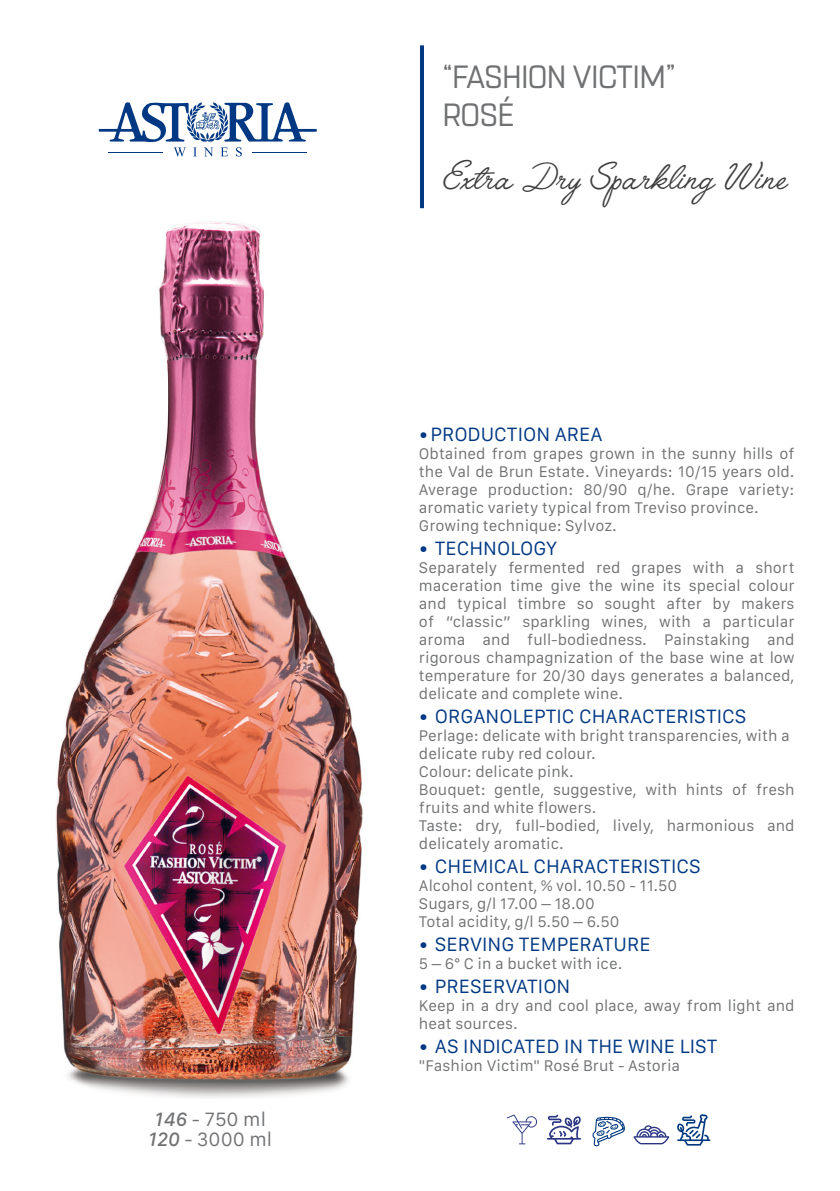
<style>
.page{position:relative;width:840px;height:1191px;background:#fff}
.page>*{position:absolute;margin:0;border:0;box-sizing:border-box;transform-origin:0 0}
.corsivo{font:48px "Angelface";color:#3e3e40}
.NOME_VINO{font:32px "Rohn";color:#707173}
.t1{font:20px "San Francisco Text";color:#003883}
.ml_vini{font:20px "San Francisco Text";color:#707173}
.testo_2{font:16px/18px "San Francisco Text";color:#707173}
.s1{font-weight:500;font-style:italic}
</style>
<div class="page">
<svg style="left:99px;top:102px;width:217px;height:54px"></svg>
<hr style="left:420px;top:45px;width:4px;height:163px;background:#003883">
<img style="left:56px;top:221px;width:307px;height:877px">
<svg style="left:506px;top:1114px;width:31px;height:30px"></svg>
<svg style="left:547px;top:1114px;width:33px;height:30px"></svg>
<svg style="left:633px;top:1125px;width:36px;height:19px"></svg>
<svg style="left:592px;top:1116px;width:32px;height:30px"></svg>
<svg style="left:677px;top:1114px;width:33px;height:31px"></svg>
<p class="ml_vini" style="left:154px;top:1106px;width:113px"><span class="s1">146</span> - 750 ml</p>
<p class="ml_vini" style="left:148px;top:1126px;width:126px"><span class="s1">120</span> - 3000 ml</p>
<p class="NOME_VINO" style="left:442px;top:58px;width:234px">“FASHION VICTIM”</p>
<p class="NOME_VINO" style="left:442px;top:96px;width:73px">ROSÉ</p>
<p class="corsivo" style="left:442px;top:150px;width:346px">Extra Dry Sparkling Wine</p>
<p class="t1" style="left:419px;top:421px;width:185px">•PRODUCTION AREA</p>
<p class="testo_2" style="left:419px;top:446px;width:377px;text-align:justify">Obtained from grapes grown in the sunny hills of the Val de Brun Estate. Vineyards: 10/15 years old.<br>Average production: 80/90 q/he. Grape variety: aromatic variety typical from Treviso province.</p>
<p class="testo_2" style="left:419px;top:518px;width:199px">Growing technique: Sylvoz.</p>
<p class="t1" style="left:419px;top:535px;width:140px">• TECHNOLOGY</p>
<p class="testo_2" style="left:419px;top:560px;width:377px;text-align:justify">Separately fermented red grapes with a short maceration time give the wine its special colour and typical timbre so sought after by makers of “classic” sparkling wines, with a particular aroma and full-bodiedness. Painstaking and rigorous champagnization of the base wine at low temperature for 20/30 days generates a balanced, delicate and complete wine.</p>
<p class="t1" style="left:419px;top:703px;width:329px">• ORGANOLEPTIC CHARACTERISTICS</p>
<p class="testo_2" style="left:419px;top:728px;width:372px">Perlage: delicate with bright transparencies, with a</p>
<p class="testo_2" style="left:419px;top:746px;width:178px">delicate ruby red colour.</p>
<p class="testo_2" style="left:419px;top:764px;width:156px">Colour: delicate pink.</p>
<p class="testo_2" style="left:419px;top:782px;width:377px">Bouquet: gentle, suggestive, with hints of fresh fruits and white flowers.</p>
<p class="testo_2" style="left:419px;top:818px;width:377px">Taste: dry, full-bodied, lively, harmonious and delicately aromatic.</p>
<p class="t1" style="left:419px;top:853px;width:283px">• CHEMICAL CHARACTERISTICS</p>
<p class="testo_2" style="left:419px;top:878px;width:259px">Alcohol content, % vol. 10.50 - 11.50</p>
<p class="testo_2" style="left:419px;top:896px;width:177px">Sugars, g/l 17.00 – 18.00</p>
<p class="testo_2" style="left:419px;top:914px;width:202px">Total acidity, g/l 5.50 – 6.50</p>
<p class="t1" style="left:419px;top:931px;width:233px">• SERVING TEMPERATURE</p>
<p class="testo_2" style="left:419px;top:956px;width:205px">5 – 6° C in a bucket with ice.</p>
<p class="t1" style="left:419px;top:973px;width:153px">• PRESERVATION</p>
<p class="testo_2" style="left:419px;top:998px;width:377px">Keep in a dry and cool place, away from light and heat sources.</p>
<p class="t1" style="left:419px;top:1033px;width:300px">• AS INDICATED IN THE WINE LIST</p>
<p class="testo_2" style="left:419px;top:1058px;width:262px">"Fashion Victim" Rosé Brut - Astoria</p>
</div>
